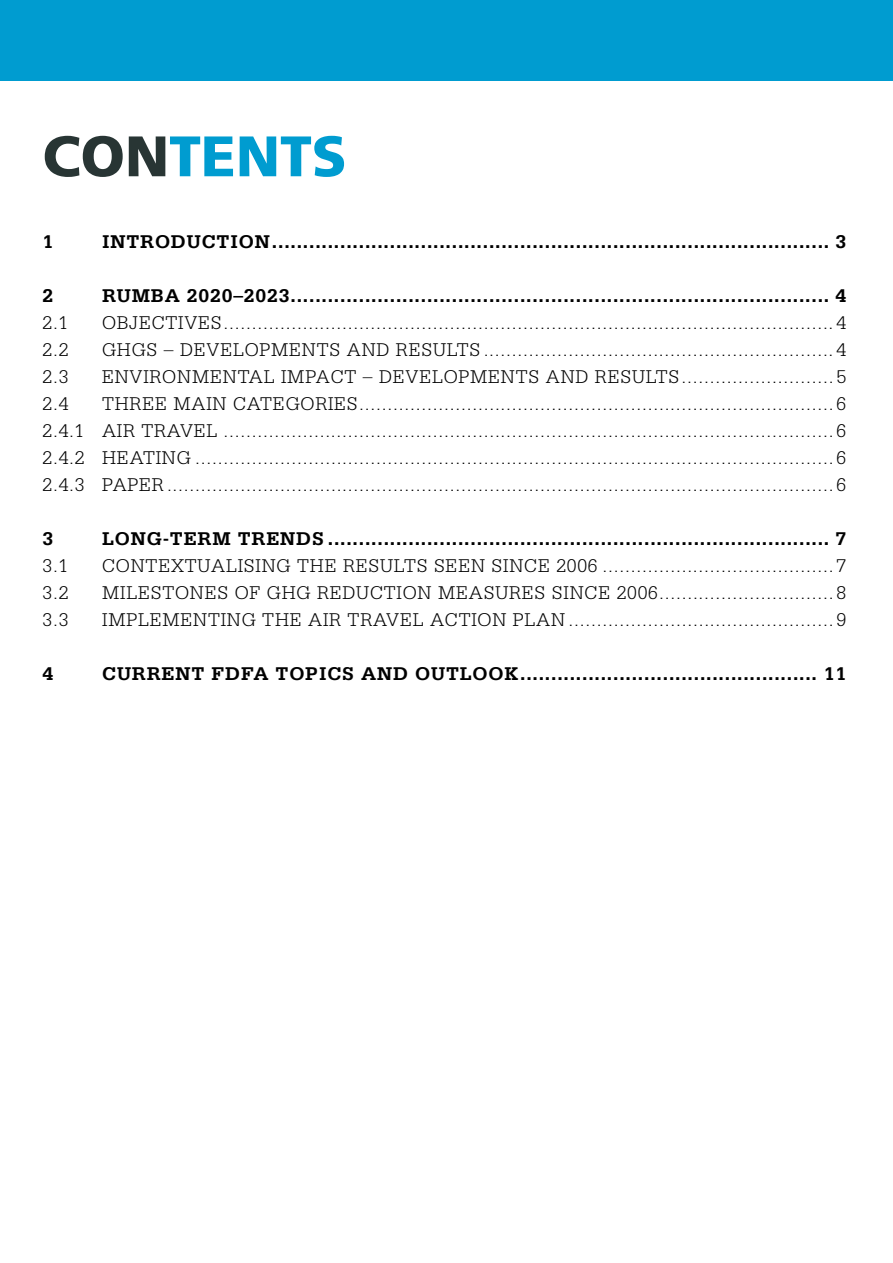
<style>
.page{position:relative;width:893px;height:1263px;background:#fff}
.page>*{position:absolute;margin:0;border:0;box-sizing:border-box;transform-origin:0 0}
.t1{font:900 57px "Frutiger LT Com";color:#009cd0}
.t2{font:300 19.5px/27px "Serifa Std";letter-spacing:.04em;color:#000;text-align:justify}
.t3{font:700 19.5px "Serifa Std";letter-spacing:.04em;color:#000}
.s1{color:#283534}
</style>
<div class="page">
<div style="left:0;top:0;width:893px;height:81px;background:#009cd0"></div>
<h1 class="t1" style="left:43px;top:122px;width:306px"><span class="s1">CON</span>TENTS</h1>
<p class="t3" style="left:43px;top:230px;width:12px">1</p>
<p class="t3" style="left:102px;top:230px;width:746px">INTRODUCTION.......................................................................................... 3</p>
<p class="t3" style="left:43px;top:284px;width:12px">2</p>
<p class="t3" style="left:102px;top:284px;width:746px">RUMBA 2020–2023....................................................................................... 4</p>
<p class="t2" style="left:43px;top:309px;width:27px">2.1</p>
<p class="t2" style="left:102px;top:309px;width:746px">OBJECTIVES............................................................................................................ 4</p>
<p class="t2" style="left:43px;top:336px;width:27px">2.2</p>
<p class="t2" style="left:102px;top:336px;width:746px">GHGS – DEVELOPMENTS AND RESULTS .............................................................. 4</p>
<p class="t2" style="left:43px;top:363px;width:27px">2.3</p>
<p class="t2" style="left:102px;top:363px;width:746px">ENVIRONMENTAL IMPACT – DEVELOPMENTS AND RESULTS........................... 5</p>
<p class="t2" style="left:43px;top:390px;width:27px">2.4</p>
<p class="t2" style="left:43px;top:390px;width:805px;text-indent:60px">THREE MAIN CATEGORIES.................................................................................... 6<br>2.4.1 AIR TRAVEL ............................................................................................................ 6<br>2.4.2 HEATING ................................................................................................................. 6<br>2.4.3 PAPER ...................................................................................................................... 6</p>
<p class="t3" style="left:43px;top:527px;width:12px">3</p>
<p class="t3" style="left:102px;top:527px;width:746px">LONG-TERM TRENDS ................................................................................. 7</p>
<p class="t2" style="left:43px;top:552px;width:27px">3.1</p>
<p class="t2" style="left:102px;top:552px;width:746px">CONTEXTUALISING THE RESULTS SEEN SINCE 2006 ......................................... 7</p>
<p class="t2" style="left:43px;top:579px;width:27px">3.2</p>
<p class="t2" style="left:102px;top:579px;width:746px">MILESTONES OF GHG REDUCTION MEASURES SINCE 2006............................... 8</p>
<p class="t2" style="left:43px;top:606px;width:27px">3.3</p>
<p class="t2" style="left:102px;top:606px;width:746px">IMPLEMENTING THE AIR TRAVEL ACTION PLAN ............................................... 9</p>
<p class="t3" style="left:43px;top:662px;width:12px">4</p>
<p class="t3" style="left:102px;top:662px;width:746px">CURRENT FDFA TOPICS AND OUTLOOK................................................ 11</p>
</div>
